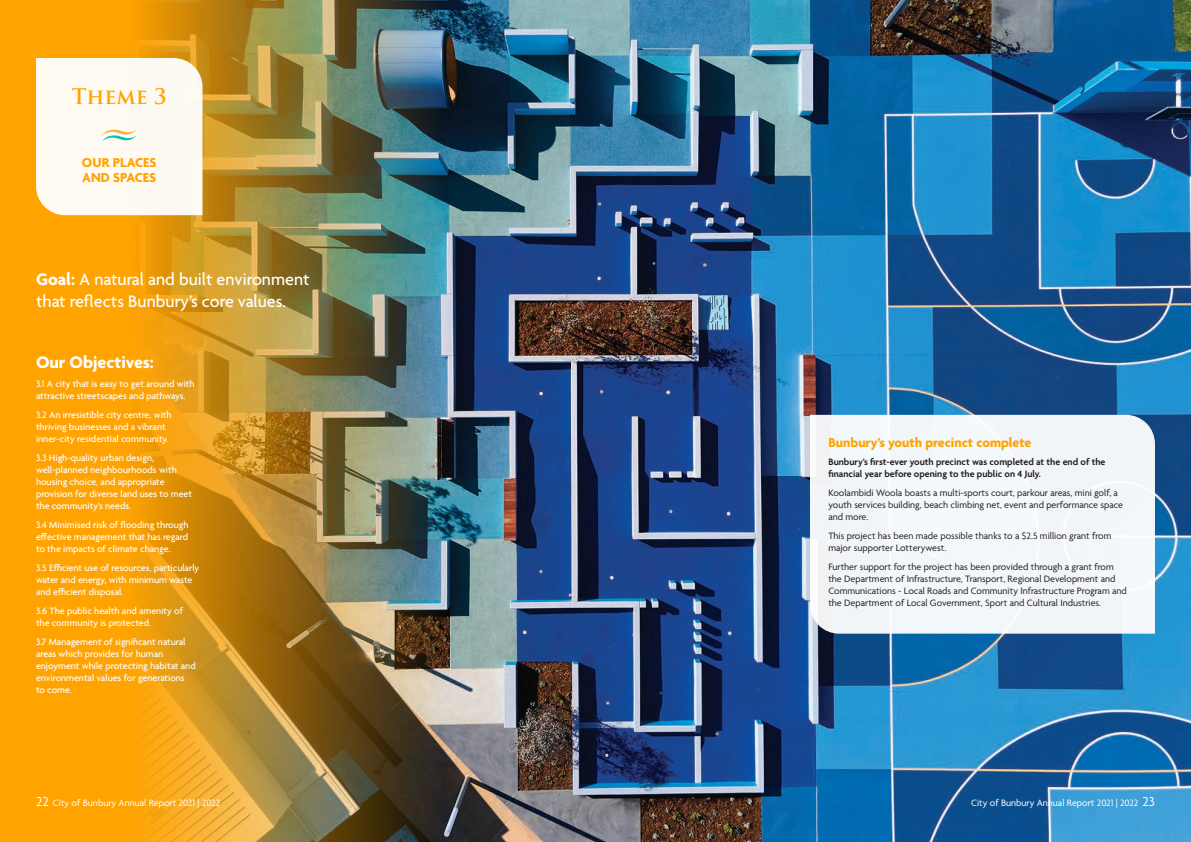
<style>
.page{position:relative;width:1191px;height:842px;background:#fff}
.page>*{position:absolute;margin:0;border:0;box-sizing:border-box;transform-origin:0 0}
.Trajan_Heading{font:600 21px "Trajan Pro 3";letter-spacing:-.005em;color:#ffa300}
.Agenda_Body_Headings{font:500 18px/21.6px "Agenda";color:#fff}
.Agenda_Body_Headings-2{font:700 18px "Agenda";color:#fff}
.Agenda_Body_Headings-3{font:700 14px/15px "Agenda";color:#ffa300}
.Body_Copy{font:500 10px/12px "Agenda";color:#fff}
.Body_Copy-2{font:10px/12px "Agenda";color:#231f20}
.Body_Copy-3{font:600 10px/12px "Agenda";color:#231f20}
.t1{font:10px "Agenda";color:#fff}
.s1{font-weight:700}
.s2{font-size:14px}
</style>
<div class="page">
<img style="left:652px;top:0;width:539px;height:842px">
<img style="left:0;top:0;width:652px;height:842px">
<div style="left:36px;top:58px;width:166px;height:157px;background:#fffaf2"></div>
<div style="left:810px;top:415px;width:345px;height:219px;background:#f2f7fa"></div>
<p class="Trajan_Heading" style="left:72px;top:82px;width:96px">Theme 3</p>
<p class="Agenda_Body_Headings-3" style="left:82px;top:156px;width:76px">OUR PLACES<br>AND SPACES</p>
<p class="Agenda_Body_Headings" style="left:36px;top:270px;width:275px"><span class="s1">Goal:</span> A natural and built environment that reflects Bunbury’s core values.</p>
<p class="Agenda_Body_Headings-2" style="left:36px;top:353px;width:119px">Our Objectives:</p>
<p class="Body_Copy" style="left:36px;top:378px;width:160px">3.1 A city that is easy to get around with attractive streetscapes and pathways.</p>
<p class="Body_Copy" style="left:36px;top:409px;width:137px">3.2 An irresistible city centre, with thriving businesses and a vibrant inner-city residential community.</p>
<p class="Body_Copy" style="left:36px;top:452px;width:158px">3.3 High-quality urban design, well-planned neighbourhoods with housing choice, and appropriate provision for diverse land uses to meet the community’s needs.</p>
<p class="Body_Copy" style="left:36px;top:519px;width:154px;text-align:justify">3.4 Minimised risk of flooding through effective management that has regard to the impacts of climate change.</p>
<p class="Body_Copy" style="left:36px;top:562px;width:165px">3.5 Efficient use of resources, particularly water and energy, with minimum waste and efficient disposal.</p>
<p class="Body_Copy" style="left:36px;top:605px;width:148px">3.6 The public health and amenity of the community is protected.</p>
<p class="Body_Copy" style="left:36px;top:636px;width:161px">3.7 Management of significant natural areas which provides for human enjoyment while protecting habitat and environmental values for generations to come.</p>
<p class="Agenda_Body_Headings-3" style="left:828px;top:436px;width:204px">Bunbury’s youth precinct complete</p>
<p class="Body_Copy-3" style="left:828px;top:457px;width:279px">Bunbury’s first-ever youth precinct was completed at the end of the financial year before opening to the public on 4 July.</p>
<p class="Body_Copy-2" style="left:828px;top:488px;width:296px">Koolambidi Woola boasts a multi-sports court, parkour areas, mini golf, a youth services building, beach climbing net, event and performance space and more.</p>
<p class="Body_Copy-2" style="left:828px;top:531px;width:284px">This project has been made possible thanks to a $2.5 million grant from major supporter Lotterywest.</p>
<p class="Body_Copy-2" style="left:828px;top:562px;width:300px">Further support for the project has been provided through a grant from the Department of Infrastructure, Transport, Regional Development and Communications - Local Roads and Community Infrastructure Program and the Department of Local Government, Sport and Cultural Industries.</p>
<p class="t1" style="left:36px;top:797px;width:186px"><span class="s2">22</span> City of Bunbury Annual Report 2021 | 2022</p>
<p class="t1" style="left:971px;top:797px;width:185px">City of Bunbury Annual Report 2021 | 2022 <span class="s2">23</span></p>
</div>
